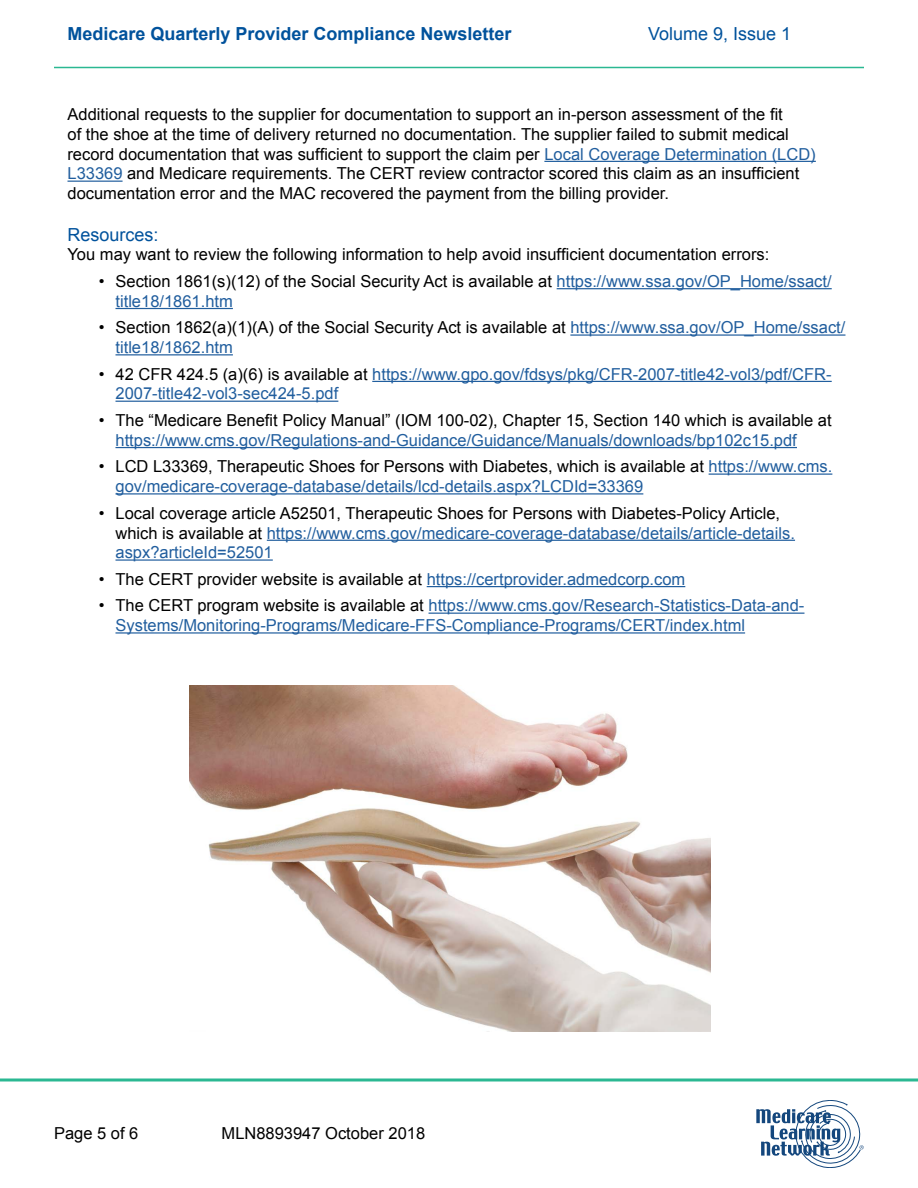
<style>
.page{position:relative;width:918px;height:1188px;background:#fff}
.page>*{position:absolute;margin:0;border:0;box-sizing:border-box;transform-origin:0 0}
.t1{font:700 18px "Arial";color:#00529c}
.t2{font:18px "Arial";color:#00529c}
.Paragraph_Text{font:16.5px/19.8px "Arial";color:#000}
.t3{font:16.5px/19.8px "Arial";color:#215e9e}
.s1{color:#215e9e}
.s2{color:#000}
</style>
<div class="page">
<hr style="left:54px;top:67px;width:810px;height:1px;background:#2bb892">
<svg style="left:756px;top:1100px;width:108px;height:68px"></svg>
<svg style="left:0;top:1078px;width:918px;height:4px;background:#5fc9ad"></svg>
<hr style="left:544px;top:161px;width:272px;height:1px;background:#215e9e">
<hr style="left:68px;top:181px;width:55px;height:1px;background:#215e9e">
<hr style="left:557px;top:288px;width:275px;height:1px;background:#215e9e">
<hr style="left:116px;top:308px;width:117px;height:1px;background:#215e9e">
<hr style="left:570px;top:334px;width:275px;height:2px;background:#215e9e">
<hr style="left:116px;top:354px;width:117px;height:1px;background:#215e9e">
<hr style="left:372px;top:381px;width:460px;height:1px;background:#215e9e">
<hr style="left:116px;top:401px;width:222px;height:1px;background:#215e9e">
<hr style="left:116px;top:447px;width:681px;height:1px;background:#215e9e">
<hr style="left:709px;top:474px;width:123px;height:1px;background:#215e9e">
<hr style="left:116px;top:493px;width:527px;height:2px;background:#215e9e">
<hr style="left:267px;top:540px;width:528px;height:1px;background:#215e9e">
<hr style="left:116px;top:559px;width:157px;height:2px;background:#215e9e">
<hr style="left:427px;top:586px;width:258px;height:1px;background:#215e9e">
<hr style="left:429px;top:613px;width:375px;height:1px;background:#215e9e">
<hr style="left:116px;top:632px;width:629px;height:2px;background:#215e9e">
<img style="left:189px;top:685px;width:521px;height:347px">
<p class="t1" style="left:68px;top:22px;width:446px">Medicare Quarterly Provider Compliance Newsletter</p>
<p class="t2" style="left:648px;top:22px;width:145px">Volume 9, Issue 1</p>
<p class="Paragraph_Text" style="left:68px;top:104px;width:750px">Additional requests to the supplier for documentation to support an in-person assessment of the fit<br>of the shoe at the time of delivery returned no documentation. The supplier failed to submit medical record documentation that was sufficient to support the claim per <span class="s1">Local Coverage Determination (LCD)<br>L33369</span> and Medicare requirements. The CERT review contractor scored this claim as an insufficient documentation error and the MAC recovered the payment from the billing provider.</p>
<p class="t2" style="left:68px;top:223px;width:93px">Resources:</p>
<p class="Paragraph_Text" style="left:68px;top:245px;width:703px">You may want to review the following information to help avoid insufficient documentation errors:</p>
<p class="Paragraph_Text" style="left:115px;top:271px;width:718px;text-indent:-16px">• Section 1861(s)(12) of the Social Security Act is available at <span class="s1">https://www.ssa.gov/OP_Home/ssact/ title18/1861.htm</span></p>
<p class="Paragraph_Text" style="left:115px;top:318px;width:731px;text-indent:-17px">• Section 1862(a)(1)(A) of the Social Security Act is available at <span class="s1">https://www.ssa.gov/OP_Home/ssact/ title18/1862.htm</span></p>
<p class="t3" style="left:115px;top:364px;width:718px;text-indent:-16px"><span class="s2">• 42 CFR 424.5 (a)(6) is available at</span> https://www.gpo.gov/fdsys/pkg/CFR-2007-title42-vol3/pdf/CFR-<br>2007-title42-vol3-sec424-5.pdf</p>
<p class="t3" style="left:115px;top:410px;width:718px;text-indent:-16px"><span class="s2">• The “Medicare Benefit Policy Manual” (IOM 100-02), Chapter 15, Section 140 which is available at </span>https://www.cms.gov/Regulations-and-Guidance/Guidance/Manuals/downloads/bp102c15.pdf</p>
<p class="t3" style="left:115px;top:457px;width:718px;text-indent:-16px"><span class="s2">• LCD L33369, Therapeutic Shoes for Persons with Diabetes, which is available at</span> https://www.cms. gov/medicare-coverage-database/details/lcd-details.aspx?LCDId=33369</p>
<p class="Paragraph_Text" style="left:115px;top:503px;width:681px;text-indent:-16px">• Local coverage article A52501, Therapeutic Shoes for Persons with Diabetes-Policy Article, which is available at <span class="s1">https://www.cms.gov/medicare-coverage-database/details/article-details. aspx?articleId=52501</span></p>
<p class="Paragraph_Text" style="left:99px;top:569px;width:588px">• The CERT provider website is available at <span class="s1">https://certprovider.admedcorp.com</span></p>
<p class="t3" style="left:115px;top:596px;width:690px;text-indent:-16px"><span class="s2">• The CERT program website is available at</span> https://www.cms.gov/Research-Statistics-Data-and-<br>Systems/Monitoring-Programs/Medicare-FFS-Compliance-Programs/CERT/index.html</p>
<p class="Paragraph_Text" style="left:54px;top:1124px;width:86px">Page 5 of 6</p>
<p class="Paragraph_Text" style="left:222px;top:1124px;width:205px">MLN8893947 October 2018</p>
</div>
